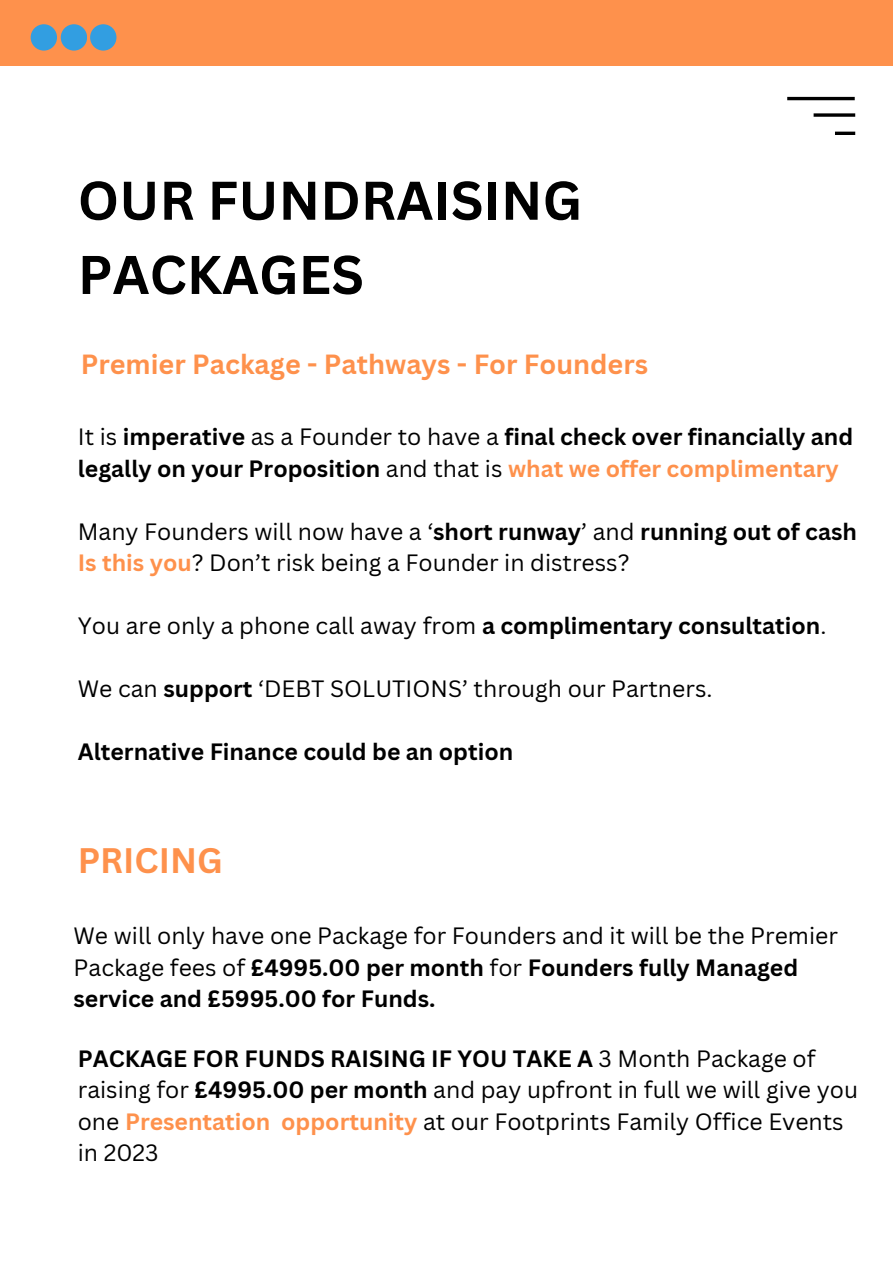
<style>
.page{position:relative;width:893px;height:1264px;background:#fff}
.page>*{position:absolute;margin:0;border:0;box-sizing:border-box;transform-origin:0 0}
.t1{font:700 53.25px/74.2px "Canva Sans";color:#000}
.t2{font:700 34.5px "Canva Sans";color:#fe914c}
.t3{font:700 27px "Canva Sans";color:#fe914c}
.t4{font:22.95px/31.5px "Canva Sans";color:#000}
.t5{font:700 22.95px/31.5px "Canva Sans";color:#000}
.s1{font-weight:400}
.s2{color:#fe914c}
.s3{font-weight:700}
.s4{font-weight:700;color:#fe914c}
</style>
<div class="page">
<div style="left:0;top:0;width:892px;height:66px;background:#fe914c"></div>
<div style="left:31px;top:24px;width:26px;height:27px;background:#329ee1;border-radius:50%"></div>
<div style="left:61px;top:24px;width:26px;height:27px;background:#329ee1;border-radius:50%"></div>
<div style="left:90px;top:24px;width:26px;height:27px;background:#329ee1;border-radius:50%"></div>
<hr style="left:787px;top:97px;width:67px;height:3px;background:#000">
<svg style="left:813px;top:113px;width:42px;height:4px"></svg>
<hr style="left:834px;top:132px;width:21px;height:3px;background:#000">
<h1 class="t1" style="left:78px;top:162px;width:506px">OUR FUNDRAISING<br>PACKAGES</h1>
<p class="t3" style="left:81px;top:345px;width:568px">Premier Package - Pathways - For Founders</p>
<p class="t5" style="left:78px;top:420px;width:777px"><span class="s1">It is</span> imperative <span class="s1">as a Founder to have a</span> final check over financially and legally on your Proposition <span class="s1">and that is</span> <span class="s2">what we offer complimentary</span></p>
<p class="t4" style="left:78px;top:515px;width:780px">Many Founders will now have a ‘<span class="s3">short runway</span>’ and <span class="s3">running out of cash<br></span><span class="s4">Is this you</span>? Don’t risk being a Founder in distress?</p>
<p class="t4" style="left:78px;top:609px;width:750px">You are only a phone call away from <span class="s3">a complimentary consultation</span>.</p>
<p class="t4" style="left:78px;top:672px;width:636px">We can <span class="s3">support</span> ‘DEBT SOLUTIONS’ through our Partners.</p>
<p class="t5" style="left:78px;top:735px;width:437px">Alternative Finance could be an option</p>
<h2 class="t2" style="left:78px;top:835px;width:146px">PRICING</h2>
<p class="t4" style="left:74px;top:919px;width:765px">We will only have one Package for Founders and it will be the Premier<br>Package fees of <span class="s3">£4995.00 per month</span> for <span class="s3">Founders fully Managed service and £5995.00 for Funds.</span></p>
<p class="t4" style="left:78px;top:1042px;width:781px"><span class="s3">PACKAGE FOR FUNDS RAISING IF YOU TAKE A</span> 3 Month Package of raising for <span class="s3">£4995.00 per month</span> and pay upfront in full we will give you one <span class="s4">Presentation opportunity</span> at our Footprints Family Office Events in 2023</p>
</div>
